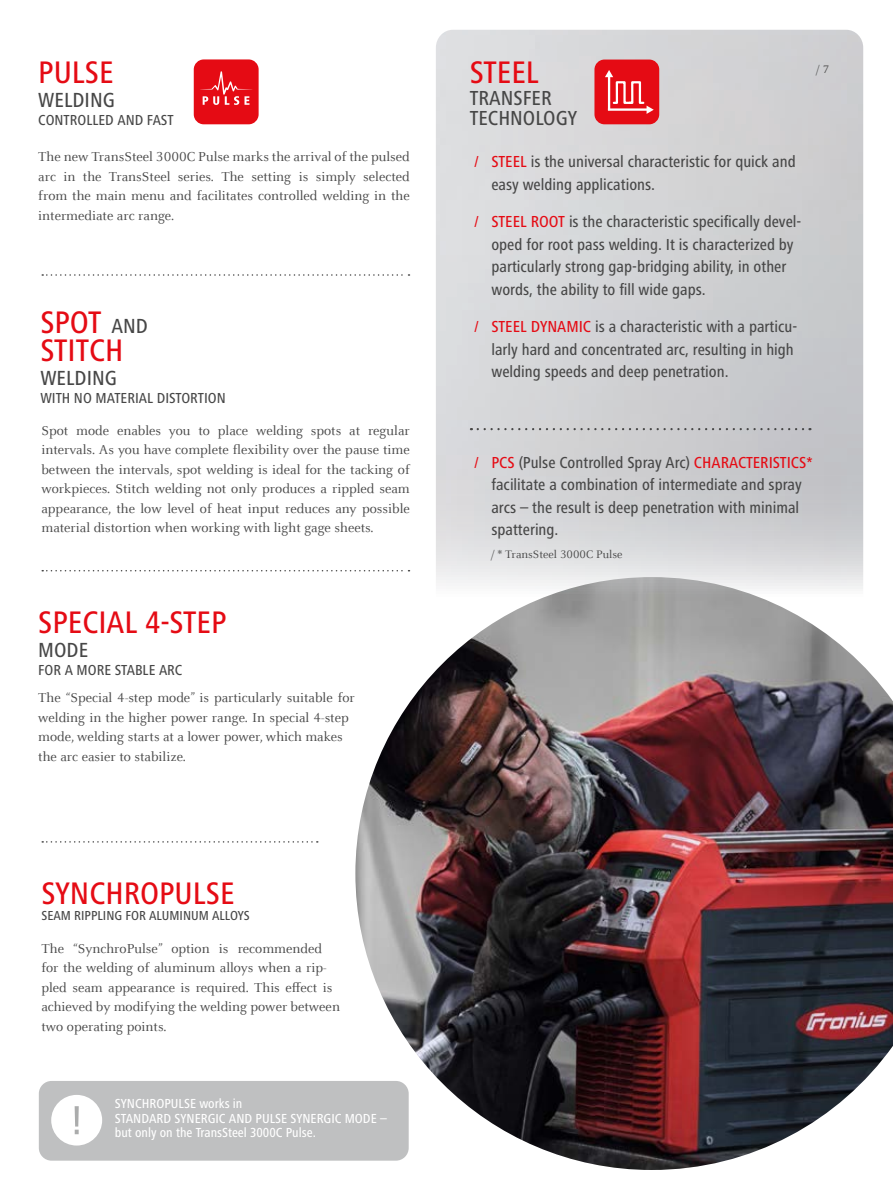
<style>
.page{position:relative;width:893px;height:1191px;background:#fff}
.page>*{position:absolute;margin:0;border:0;box-sizing:border-box;transform-origin:0 0}
.t1{font:500 condensed 32.25px/27.6px "Frutiger Next LTW1 G";color:#e50b14}
.t2{font:500 condensed 21.15px "Frutiger Next LTW1 G";color:#474747}
.t3{font:500 condensed 21px/19.5px "Frutiger Next LTW1 G";color:#474747}
.t4{font:500 condensed 16.5px/22.5px "Frutiger Next LTW1 G";color:#474747}
.t5{font:500 condensed 15px "Frutiger Next LTW1 G";color:#474747}
.t6{font:14.25px/19.5px "Celeste Offc Pro";color:#474747;text-align:justify}
.t7{font:500 condensed 13.5px/14.5px "Frutiger Next LTW1 G";color:#fff}
.t8{font:500 condensed 13.5px "Frutiger Next LTW1 G";color:#474747}
.t9{font:12px "Celeste Offc Pro";color:#474747}
.s1{font-size:21.15px;color:#474747}
.s2{color:#e50b14}
</style>
<div class="page">
<img style="left:355px;top:666px;width:538px;height:504px">
<svg style="left:42px;top:274px;width:367px;height:2px"></svg>
<svg style="left:42px;top:570px;width:367px;height:1px"></svg>
<div style="left:194px;top:59px;width:65px;height:65px;background:#e50b14;border-radius:10px"></div>
<svg style="left:200px;top:71px;width:52px;height:34px"></svg>
<svg style="left:42px;top:841px;width:276px;height:1px"></svg>
<img style="left:436px;top:30px;width:427px;height:708px">
<div style="left:594px;top:60px;width:65px;height:64px;background:#e50b14;border-radius:10px"></div>
<svg style="left:605px;top:70px;width:49px;height:44px"></svg>
<svg style="left:478px;top:428px;width:332px;height:2px"></svg>
<div style="left:39px;top:1081px;width:370px;height:79px;background:#bfc0c1;border-radius:13px"></div>
<div style="left:51px;top:1094px;width:51px;height:51px;background:#fff;border-radius:50%"></div>
<svg style="left:75px;top:1106px;width:4px;height:28px"></svg>
<h1 class="t1" style="left:38px;top:58px;width:77px">PULSE</h1>
<h2 class="t2" style="left:38px;top:88px;width:78px">WELDING</h2>
<p class="t5" style="left:38px;top:111px;width:137px">CONTROLLED AND FAST</p>
<p class="t6" style="left:38px;top:147px;width:373px">The new TransSteel 3000C Pulse marks the arrival of the pulsed arc in the TransSteel series. The setting is simply selected from the main menu and facilitates controlled welding in the intermediate arc range.</p>
<h1 class="t1" style="left:40px;top:309px;width:109px">SPOT <span class="s1">AND<br></span>STITCH</h1>
<h2 class="t2" style="left:40px;top:366px;width:78px">WELDING</h2>
<p class="t5" style="left:40px;top:389px;width:187px">WITH NO MATERIAL DISTORTION</p>
<p class="t6" style="left:41px;top:420px;width:370px">Spot mode enables you to place welding spots at regular intervals. As you have complete flexibility over the pause time between the intervals, spot welding is ideal for the tacking of workpieces. Stitch welding not only produces a rippled seam appearance, the low level of heat input reduces any possible material distortion when working with light gage sheets.</p>
<h1 class="t1" style="left:38px;top:608px;width:190px">SPECIAL 4-STEP</h1>
<h2 class="t2" style="left:38px;top:638px;width:51px">MODE</h2>
<p class="t5" style="left:38px;top:661px;width:146px">FOR A MORE STABLE ARC</p>
<p class="t6" style="left:38px;top:687px;width:318px;text-align:left">The “Special 4-step mode” is particularly suitable for welding in the higher power range. In special 4-step mode, welding starts at a lower power, which makes the arc easier to stabilize.</p>
<h1 class="t1" style="left:41px;top:879px;width:195px">SYNCHROPULSE</h1>
<p class="t8" style="left:41px;top:908px;width:210px">SEAM RIPPLING FOR ALUMINUM ALLOYS</p>
<p class="t6" style="left:41px;top:938px;width:300px;text-align:left">The “SynchroPulse” option is recommended for the welding of aluminum alloys when a rip&shy;pled seam appearance is required. This effect is achieved by modifying the welding power between two operating points.</p>
<p class="t7" style="left:115px;top:1096px;width:273px">SYNCHROPULSE works in<br>STANDARD SYNERGIC AND PULSE SYNERGIC MODE – but only on the TransSteel 3000C Pulse.</p>
<h1 class="t1" style="left:470px;top:58px;width:71px">STEEL</h1>
<h3 class="t3" style="left:470px;top:89px;width:109px">TRANSFER<br>TECHNOLOGY</h3>
<p class="t4" style="left:491px;top:150px;width:306px;text-indent:-17px"><span class="s2">/ STEEL</span> is the universal characteristic for quick and easy welding applications.</p>
<p class="t4" style="left:491px;top:210px;width:311px;text-indent:-17px"><span class="s2">/ STEEL ROOT</span> is the characteristic specifically devel&shy;oped for root pass welding. It is characterized by particularly strong gap-bridging ability, in other words, the ability to fill wide gaps.</p>
<p class="t4" style="left:491px;top:315px;width:307px;text-indent:-17px"><span class="s2">/ STEEL DYNAMIC</span> is a characteristic with a particu&shy;larly hard and concentrated arc, resulting in high welding speeds and deep penetration.</p>
<p class="t9" style="left:816px;top:61px;width:14px">/ 7</p>
<p class="t4" style="left:491px;top:451px;width:323px;text-indent:-17px"><span class="s2">/ PCS</span> (Pulse Controlled Spray Arc) <span class="s2">CHARACTERISTICS* </span>facilitate a combination of intermediate and spray arcs – the result is deep penetration with minimal spattering.</p>
<p class="t9" style="left:491px;top:547px;width:133px">/ * TransSteel 3000C Pulse</p>
</div>
